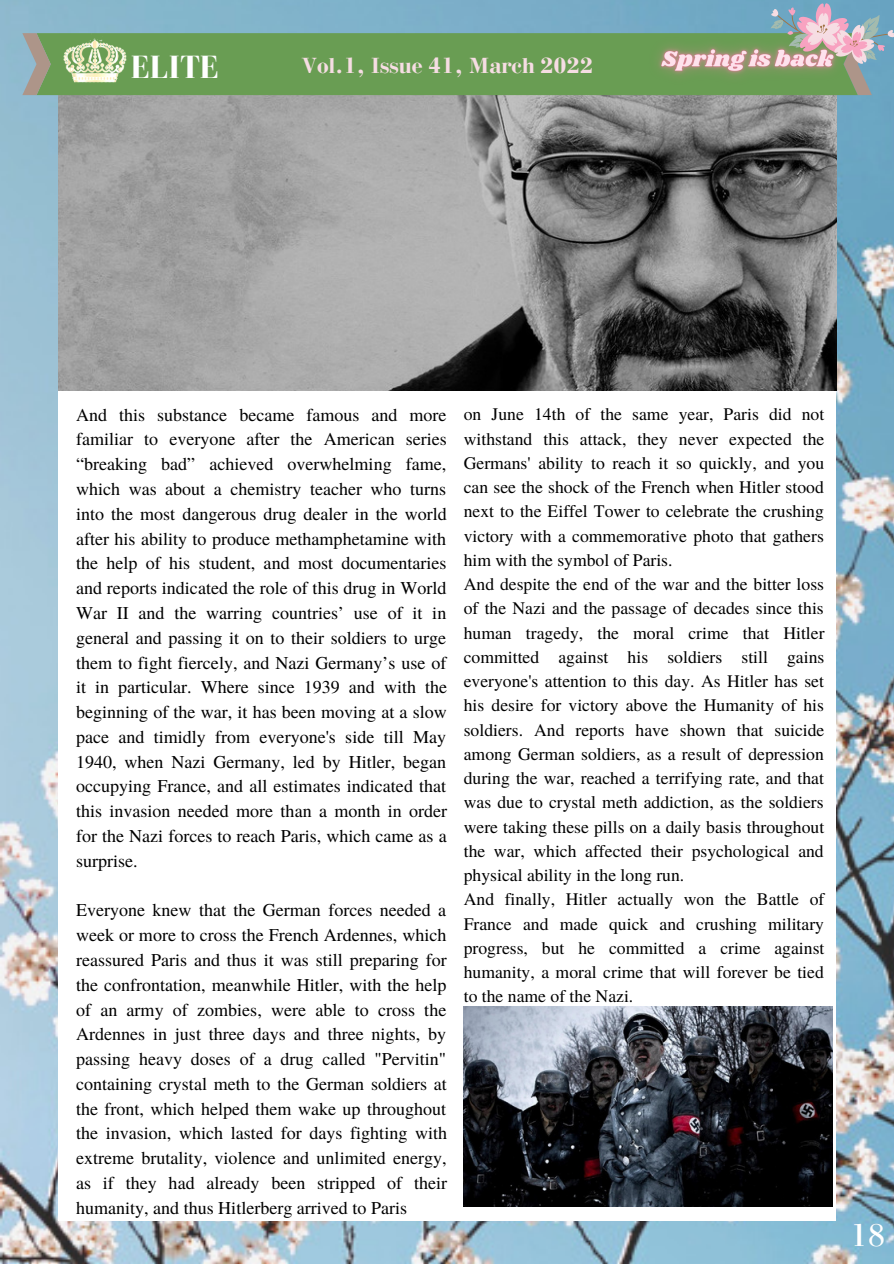
<style>
.page{position:relative;width:894px;height:1264px;background:#fff}
.page>*{position:absolute;margin:0;border:0;box-sizing:border-box;transform-origin:0 0}
.t1{font:700 33px "Bodoni FLF";color:#fff}
.t2{font:33px "Bodoni";color:#fff}
.t3{font:700 23.1px "Bodoni";color:#f6dde3}
.t4{font:18px/24.8px "Te X Gyre Termes";color:#000;text-align:justify}
.t5{font:17.7px/24.3px "Te X Gyre Termes";color:#000}
</style>
<div class="page">
<img style="left:0;top:0;width:893px;height:1263px">
<div style="left:59px;top:64px;width:776px;height:1157px;background:#fff"></div>
<img style="left:59px;top:95px;width:776px;height:295px">
<div style="left:51px;top:33px;width:582px;height:62px;background:#699d53"></div>
<svg style="left:22px;top:33px;width:29px;height:62px;background:#94a08e"></svg>
<svg style="left:770px;top:3px;width:123px;height:92px;background:#82a9bf"></svg>
<img style="left:54px;top:33px;width:81px;height:50px">
<img style="left:463px;top:1006px;width:369px;height:200px">
<img style="left:633px;top:17px;width:227px;height:86px">
<h1 class="t1" style="left:131px;top:49px;width:89px">ELITE</h1>
<p class="t3" style="left:301px;top:52px;width:293px">Vol.1, Issue 41, March 2022</p>
<p class="t4" style="left:76px;top:401px;width:372px">And this substance became famous and more familiar to everyone after the American series “breaking bad” achieved overwhelming fame, which was about a chemistry teacher who turns into the most dangerous drug dealer in the world after his ability to produce methamphetamine with the help of his student, and most documentaries and reports indicated the role of this drug in World War II and the warring countries’ use of it in general and passing it on to their soldiers to urge them to fight fiercely, and Nazi Germany’s use of it in particular. Where since 1939 and with the beginning of the war, it has been moving at a slow pace and timidly from everyone's side till May 1940, when Nazi Germany, led by Hitler, began occupying France, and all estimates indicated that this invasion needed more than a month in order for the Nazi forces to reach Paris, which came as a surprise.</p>
<p class="t4" style="left:76px;top:897px;width:372px">Everyone knew that the German forces needed a week or more to cross the French Ardennes, which reassured Paris and thus it was still preparing for the confrontation, meanwhile Hitler, with the help of an army of zombies, were able to cross the Ardennes in just three days and three nights, by passing heavy doses of a drug called "Pervitin" containing crystal meth to the German soldiers at the front, which helped them wake up throughout the invasion, which lasted for days fighting with extreme brutality, violence and unlimited energy, as if they had already been stripped of their humanity, and thus Hitlerberg arrived to Paris</p>
<p class="t5" style="left:463px;top:401px;width:362px">on June 14th of the same year, Paris did not withstand this attack, they never expected the Germans' ability to reach it so quickly, and you can see the shock of the French when Hitler stood next to the Eiffel Tower to celebrate the crushing victory with a commemorative photo that gathers him with the symbol of Paris.<br>And despite the end of the war and the bitter loss of the Nazi and the passage of decades since this human tragedy, the moral crime that Hitler committed against his soldiers still gains everyone's attention to this day. As Hitler has set his desire for victory above the Humanity of his soldiers. And reports have shown that suicide among German soldiers, as a result of depression during the war, reached a terrifying rate, and that was due to crystal meth addiction, as the soldiers were taking these pills on a daily basis throughout the war, which affected their psychological and physical ability in the long run.<br>And finally, Hitler actually won the Battle of France and made quick and crushing military progress, but he committed a crime against humanity, a moral crime that will forever be tied to the name of the Nazi.</p>
<h1 class="t2" style="left:850px;top:1215px;width:37px">18</h1>
</div>
